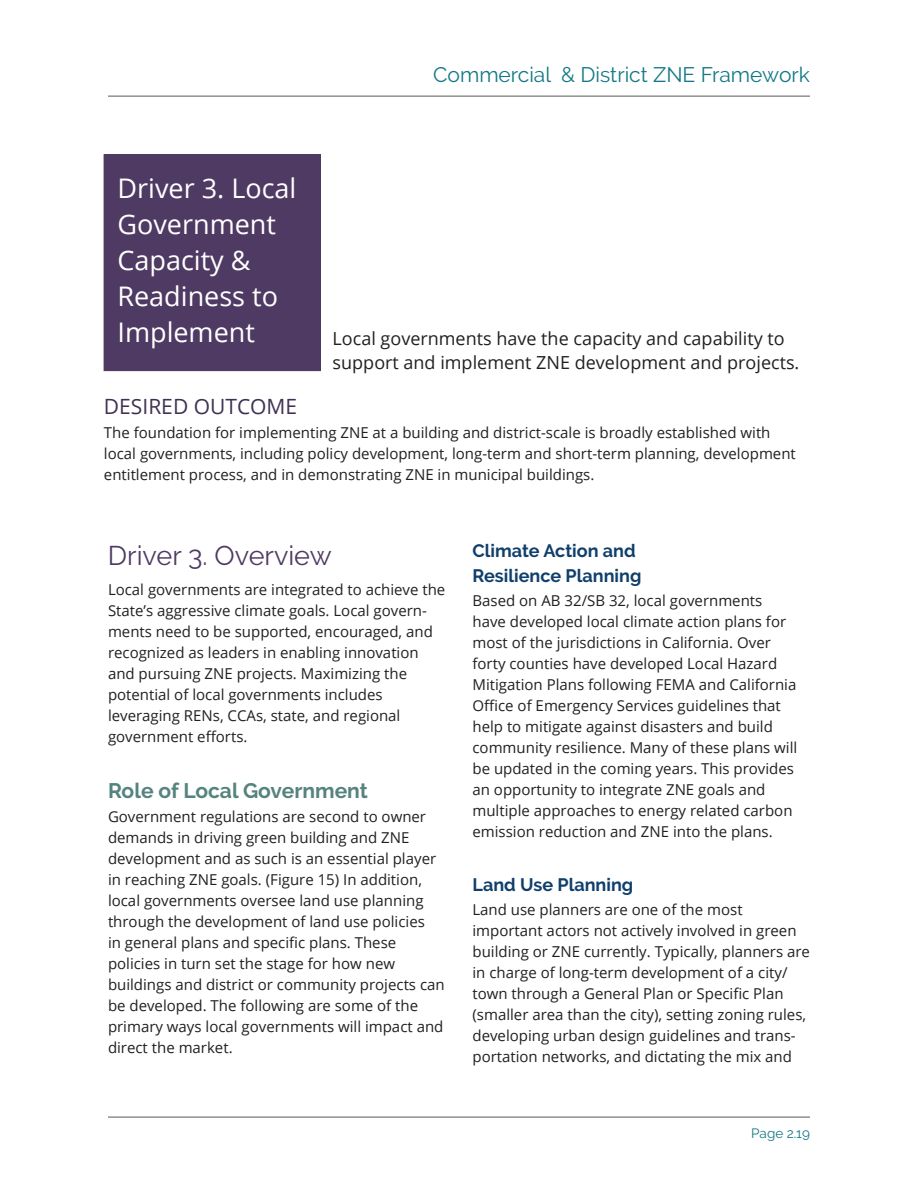
<style>
.page{position:relative;width:918px;height:1188px;background:#fff}
.page>*{position:absolute;margin:0;border:0;box-sizing:border-box;transform-origin:0 0}
.t1{font:27px/36px "Open Sans";color:#fff}
.t2{font:27px "Raleway";color:#4f3a63}
.t3{font:21px "Raleway";color:#137885}
.t4{font:700 21px "Raleway";color:#55837f}
.t5{font:21px "Open Sans";color:#403152}
.t6{font:18px/24px "Open Sans";color:#231f20}
.t7{font:700 18px/25.5px "Raleway";color:#103f6c}
.t8{font:15px/21px "Open Sans";color:#231f20}
.t9{font:13.5px "Raleway";color:#137885}
</style>
<div class="page">
<hr style="left:108px;top:1117px;width:702px;height:1px;background:#57585a">
<hr style="left:108px;top:96px;width:702px;height:1px;background:#57585a">
<div style="left:104px;top:154px;width:216px;height:217px;background:#4f3a63"></div>
<h1 class="t1" style="left:117px;top:170px;width:180px">Driver 3. Local<br>Government<br>Capacity &amp;<br>Readiness to<br>Implement</h1>
<h2 class="t3" style="left:433px;top:63px;width:378px">Commercial &amp; District ZNE Framework</h2>
<p class="t6" style="left:333px;top:326px;width:468px">Local governments have the capacity and capability to support and implement ZNE development and projects.</p>
<h2 class="t5" style="left:104px;top:391px;width:195px">DESIRED OUTCOME</h2>
<p class="t8" style="left:104px;top:421px;width:693px">The foundation for implementing ZNE at a building and district-scale is broadly established with local governments, including policy development, long-term and short-term planning, development entitlement process, and in demonstrating ZNE in municipal buildings.</p>
<h1 class="t2" style="left:108px;top:540px;width:225px">Driver 3. Overview</h1>
<p class="t8" style="left:108px;top:579px;width:339px">Local governments are integrated to achieve the State’s aggressive climate goals. Local govern&shy;ments need to be supported, encouraged, and recognized as leaders in enabling innovation and pursuing ZNE projects. Maximizing the potential of local governments includes leveraging RENs, CCAs, state, and regional government efforts.</p>
<h2 class="t4" style="left:108px;top:778px;width:261px">Role of Local Government</h2>
<p class="t8" style="left:108px;top:806px;width:338px">Government regulations are second to owner demands in driving green building and ZNE development and as such is an essential player in reaching ZNE goals. (Figure 15) In addition, local governments oversee land use planning through the development of land use policies<br>in general plans and specific plans. These policies in turn set the stage for how new buildings and district or community projects can be developed. The following are some of the primary ways local governments will impact and direct the market.</p>
<p class="t7" style="left:472px;top:538px;width:171px">Climate Action and<br>Resilience Planning</p>
<p class="t8" style="left:472px;top:590px;width:326px">Based on AB 32/SB 32, local governments have developed local climate action plans for most of the jurisdictions in California. Over forty counties have developed Local Hazard Mitigation Plans following FEMA and California Office of Emergency Services guidelines that help to mitigate against disasters and build community resilience. Many of these plans will be updated in the coming years. This provides an opportunity to integrate ZNE goals and multiple approaches to energy related carbon emission reduction and ZNE into the plans.</p>
<p class="t7" style="left:472px;top:872px;width:162px">Land Use Planning</p>
<p class="t8" style="left:472px;top:898px;width:339px">Land use planners are one of the most important actors not actively involved in green building or ZNE currently. Typically, planners are in charge of long-term development of a city/ town through a General Plan or Specific Plan (smaller area than the city), setting zoning rules, developing urban design guidelines and trans&shy;portation networks, and dictating the mix and</p>
<p class="t9" style="left:751px;top:1125px;width:60px">Page 2.19</p>
</div>
